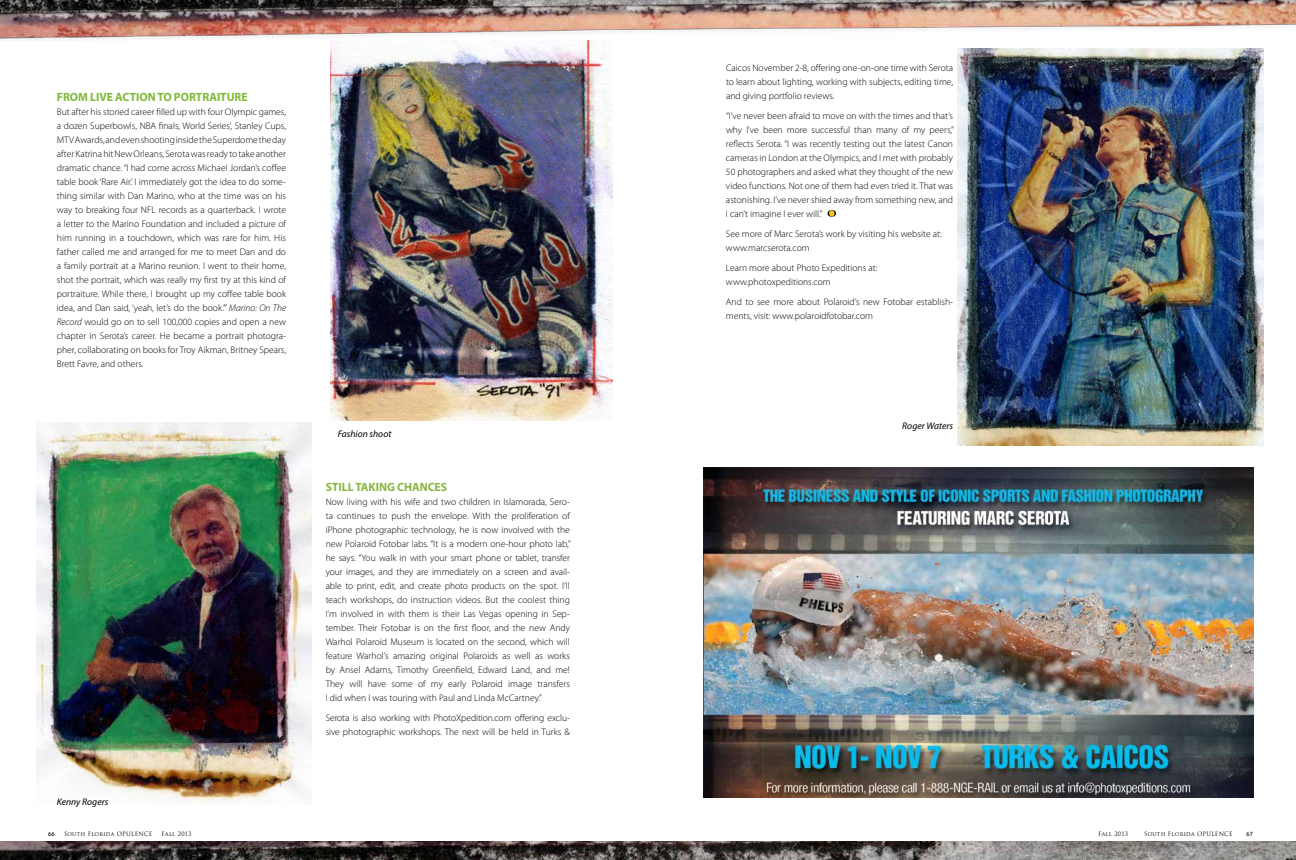
<style>
.page{position:relative;width:1296px;height:860px;background:#fff}
.page>*{position:absolute;margin:0;border:0;box-sizing:border-box;transform-origin:0 0}
.t1{font:700 12px "Myriad Pro";color:#81b93b}
.t2{font:700 12px "Myriad Pro";color:#88b842}
.t3{font:300 9.6px/14px "Myriad Pro";color:#000;text-align:justify}
.t4{font:italic 9.6px "Myriad Pro";color:#000}
.t5{font:6px "Trajan Pro";letter-spacing:.04em;color:#000;scale:.95 1}
.t6{font:500 6px "ITC Kabel Std";color:#000;scale:.95 1}
.s1{font-style:italic}
</style>
<div class="page">
<img style="left:36px;top:422px;width:276px;height:381px">
<img style="left:331px;top:40px;width:281px;height:381px">
<img style="left:0;top:0;width:1296px;height:40px">
<img style="left:0;top:841px;width:1296px;height:19px">
<img style="left:958px;top:49px;width:305px;height:396px">
<img style="left:703px;top:467px;width:551px;height:330px">
<svg style="left:828px;top:210px;width:8px;height:7px"></svg>
<p class="t1" style="left:57px;top:89px;width:192px">FROM LIVE ACTION TO PORTRAITURE</p>
<p class="t3" style="left:57px;top:105px;width:231px">But after his storied career filled up with four Olympic games, a dozen Superbowls, NBA finals, World Series’, Stanley Cups, MTV Awards, and even shooting inside the Superdome the day after Katrina hit New Orleans, Serota was ready to take another dramatic chance. “I had come across Michael Jordan’s coffee table book ‘Rare Air.’ I immediately got the idea to do some&shy;thing similar with Dan Marino, who at the time was on his way to breaking four NFL records as a quarterback. I wrote a letter to the Marino Foundation and included a picture of him running in a touchdown, which was rare for him. His father called me and arranged for me to meet Dan and do a family portrait at a Marino reunion. I went to their home, shot the portrait, which was really my first try at this kind of portraiture. While there, I brought up my coffee table book idea, and Dan said, ‘yeah, let’s do the book.’” <span class="s1">Marino: On The Record</span> would go on to sell 100,000 copies and open a new chapter in Serota’s career. He became a portrait photogra&shy;pher, collaborating on books for Troy Aikman, Britney Spears, Brett Favre, and others.</p>
<p class="t4" style="left:57px;top:795px;width:53px">Kenny Rogers</p>
<p class="t6" style="left:48px;top:830px;width:8px">66</p>
<p class="t5" style="left:64px;top:830px;width:95px">South Florida OPULENCE</p>
<p class="t5" style="left:162px;top:830px;width:33px">Fall 2013</p>
<p class="t4" style="left:338px;top:428px;width:55px">Fashion shoot</p>
<p class="t2" style="left:326px;top:479px;width:122px">STILL TAKING CHANCES</p>
<p class="t3" style="left:326px;top:495px;width:247px">Now living with his wife and two children in Islamorada, Sero&shy;ta continues to push the envelope. With the proliferation of iPhone photographic technology, he is now involved with the new Polaroid Fotobar labs. “It is a modern one-hour photo lab,” he says. “You walk in with your smart phone or tablet, transfer your images, and they are immediately on a screen and avail&shy;able to print, edit, and create photo products on the spot. I’ll teach workshops, do instruction videos. But the coolest thing I’m involved in with them is their Las Vegas opening in Sep&shy;tember. Their Fotobar is on the first floor, and the new Andy Warhol Polaroid Museum is located on the second, which will feature Warhol’s amazing original Polaroids as well as works by Ansel Adams, Timothy Greenfield, Edward Land, and me!<br>They will have some of my early Polaroid image transfers I did when I was touring with Paul and Linda McCartney.”</p>
<p class="t3" style="left:326px;top:711px;width:246px">Serota is also working with PhotoXpedition.com offering exclu&shy;sive photographic workshops. The next will be held in Turks &amp;</p>
<p class="t3" style="left:726px;top:60px;width:229px">Caicos November 2-8, offering one-on-one time with Serota to learn about lighting, working with subjects, editing time, and giving portfolio reviews.</p>
<p class="t3" style="left:726px;top:108px;width:230px">“I’ve never been afraid to move on with the times and that’s why I’ve been more successful than many of my peers,” reflects Serota. “I was recently testing out the latest Canon cameras in London at the Olympics, and I met with probably 50 photographers and asked what they thought of the new video functions. Not one of them had even tried it. That was astonishing. I’ve never shied away from something new, and I can’t imagine I ever will.”</p>
<p class="t3" style="left:726px;top:226px;width:217px">See more of Marc Serota’s work by visiting his website at: www.marcserota.com</p>
<p class="t3" style="left:726px;top:260px;width:153px">Learn more about Photo Expeditions at: www.photoxpeditions.com</p>
<p class="t3" style="left:726px;top:294px;width:229px">And to see more about Polaroid’s new Fotobar establish&shy;ments, visit: www.polaroidfotobar.com</p>
<p class="t4" style="left:902px;top:420px;width:52px">Roger Waters</p>
<p class="t5" style="left:1098px;top:830px;width:33px">Fall 2013</p>
<p class="t5" style="left:1144px;top:830px;width:95px">South Florida OPULENCE</p>
<p class="t6" style="left:1246px;top:830px;width:8px">67</p>
</div>
